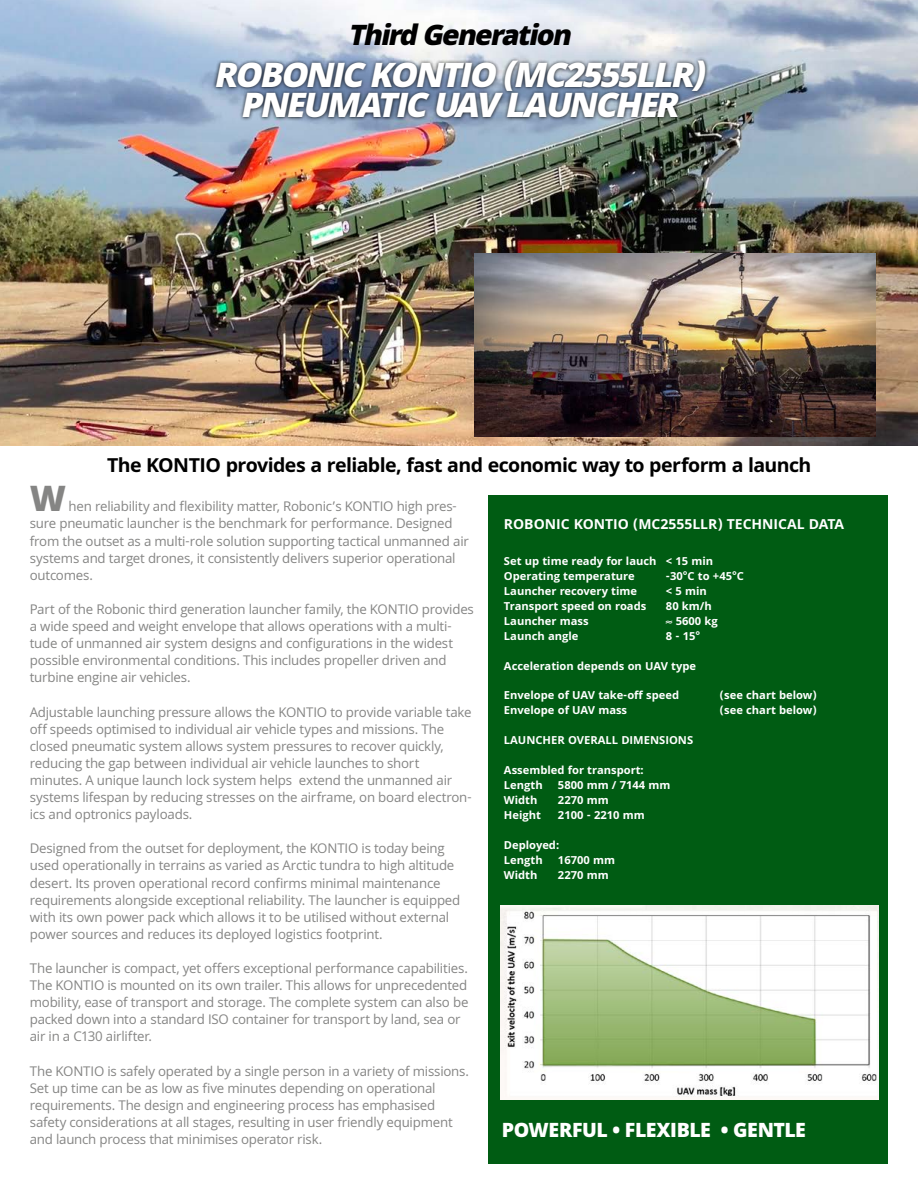
<style>
.page{position:relative;width:918px;height:1188px;background:#fff}
.page>*{position:absolute;margin:0;border:0;box-sizing:border-box;transform-origin:0 0}
.t1{font:800 37.5px "Khula";color:#858584}
.t2{font:italic 800 36px/30px "Khula";color:#fff;text-align:center}
.t3{font:italic 800 30px "Khula";color:#000}
.t4{font:700 21px "Khula";letter-spacing:-.03em;color:#000}
.t5{font:800 21px "Khula";letter-spacing:-.02em;color:#fff}
.t6{font:700 15px "Khula";color:#fff}
.t7{font:14.25px/17.1px "Khula";letter-spacing:-.015em;color:#858584}
.t8{font:700 12px/15px "Khula";color:#fff}
.s1{font-family:"Arial"}
</style>
<div class="page">
<img style="left:0;top:0;width:918px;height:445px">
<div style="left:212px;top:57px;width:497px;height:65px;background:#000;opacity:.94"></div>
<div style="left:489px;top:495px;width:399px;height:669px;background:#005c13"></div>
<img style="left:501px;top:906px;width:377px;height:193px">
<img style="left:474px;top:253px;width:401px;height:183px">
<h3 class="t3" style="left:348px;top:17px;width:234px">ThirdGeneration</h3>
<h2 class="t2" style="left:213px;top:60px;width:504px">ROBONICKONTIO (MC2555LLR)<br>PNEUMATICUAVLAUNCHER</h2>
<h3 class="t4" style="left:107px;top:453px;width:706px">The KONTIO provides a reliable, fast and economic way to perform a launch</h3>
<h1 class="t1" style="left:30px;top:477px;width:38px">W</h1>
<p class="t7" style="left:30px;top:498px;width:441px;text-indent:39px">hen reliability and flexibility matter, Robonic’s KONTIO high pres&shy;sure pneumatic launcher is the benchmark for performance. Designed from the outset as a multi-role solution supporting tactical unmanned air systems and target drones, it consistently delivers superior operational outcomes.</p>
<p class="t7" style="left:30px;top:601px;width:446px">Part of the Robonic third generation launcher family, the KONTIO provides a wide speed and weight envelope that allows operations with a multi&shy;tude of unmanned air system designs and configurations in the widest possible environmental conditions. This includes propeller driven and turbine engine air vehicles.</p>
<p class="t7" style="left:30px;top:703px;width:444px">Adjustable launching pressure allows the KONTIO to provide variable take off speeds optimised to individual air vehicle types and missions. The closed pneumatic system allows system pressures to recover quickly, reducing the gap between individual air vehicle launches to short minutes. A unique launch lock system helps extend the unmanned air systems lifespan by reducing stresses on the airframe, on board electron&shy;ics and optronics payloads.</p>
<p class="t7" style="left:30px;top:840px;width:432px">Designed from the outset for deployment, the KONTIO is today being used operationally in terrains as varied as Arctic tundra to high altitude desert. Its proven operational record confirms minimal maintenance requirements alongside exceptional reliability. The launcher is equipped with its own power pack which allows it to be utilised without external power sources and reduces its deployed logistics footprint.</p>
<p class="t7" style="left:30px;top:960px;width:440px">The launcher is compact, yet offers exceptional performance capabilities.<br>The KONTIO is mounted on its own trailer. This allows for unprecedented mobility, ease of transport and storage. The complete system can also be packed down into a standard ISO container for transport by land, sea or air in a C130 airlifter.</p>
<p class="t7" style="left:30px;top:1062px;width:441px">The KONTIO is safely operated by a single person in a variety of missions.<br>Set up time can be as low as five minutes depending on operational requirements. The design and engineering process has emphasised safety considerations at all stages, resulting in user friendly equipment and launch process that minimises operator risk.</p>
<p class="t6" style="left:504px;top:515px;width:342px">ROBONIC KONTIO (MC2555LLR) TECHNICAL DATA</p>
<p class="t8" style="left:504px;top:554px;width:211px">Set up time ready for lauch &lt; 15 min<br>Operating temperature</p>
<p class="t8" style="left:666px;top:569px;width:80px">-30<span class="s1">°</span>C to +45<span class="s1">°</span>C</p>
<p class="t8" style="left:504px;top:584px;width:135px">Launcher recovery time</p>
<p class="t8" style="left:666px;top:584px;width:42px">&lt; 5 min</p>
<p class="t8" style="left:504px;top:599px;width:144px">Transport speed on roads</p>
<p class="t8" style="left:666px;top:599px;width:47px">80 km/h</p>
<p class="t8" style="left:504px;top:614px;width:86px">Launcher mass</p>
<p class="t8" style="left:666px;top:614px;width:53px">≈ 5600 kg</p>
<p class="t8" style="left:504px;top:629px;width:76px">Launch angle</p>
<p class="t8" style="left:666px;top:629px;width:36px">8 - 15<span class="s1">°</span></p>
<p class="t8" style="left:504px;top:659px;width:194px">Acceleration depends on UAV type</p>
<p class="t8" style="left:504px;top:687px;width:177px">Envelope of UAV take-off speed</p>
<p class="t8" style="left:720px;top:687px;width:98px">(see chart below)</p>
<p class="t8" style="left:504px;top:702px;width:125px">Envelope of UAV mass</p>
<p class="t8" style="left:720px;top:702px;width:98px">(see chart below)</p>
<p class="t8" style="left:504px;top:732px;width:191px">LAUNCHER OVERALL DIMENSIONS</p>
<p class="t8" style="left:504px;top:762px;width:141px">Assembled for transport:<br>Length</p>
<p class="t8" style="left:558px;top:777px;width:114px">5800 mm / 7144 mm</p>
<p class="t8" style="left:504px;top:792px;width:35px">Width</p>
<p class="t8" style="left:558px;top:792px;width:52px">2270 mm</p>
<p class="t8" style="left:504px;top:807px;width:39px">Height</p>
<p class="t8" style="left:558px;top:807px;width:88px">2100 - 2210 mm</p>
<p class="t8" style="left:504px;top:837px;width:57px">Deployed:<br>Length</p>
<p class="t8" style="left:558px;top:852px;width:59px">16700 mm</p>
<p class="t8" style="left:504px;top:867px;width:35px">Width</p>
<p class="t8" style="left:558px;top:867px;width:52px">2270 mm</p>
<h3 class="t5" style="left:502px;top:1118px;width:306px">POWERFUL • FLEXIBLE • GENTLE</h3>
</div>
